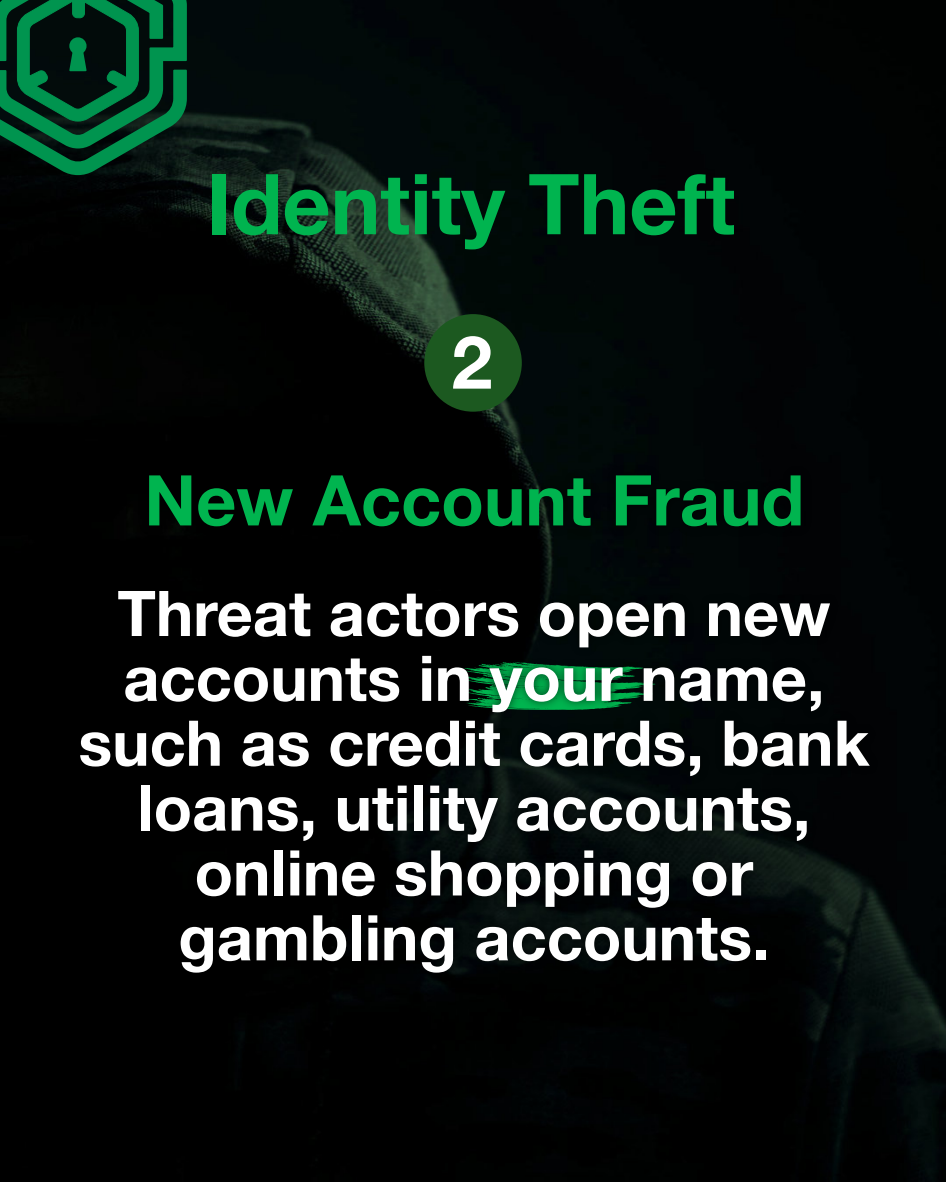
<style>
.page{position:relative;width:946px;height:1182px;background:#fff}
.page>*{position:absolute;margin:0;border:0;box-sizing:border-box;transform-origin:0 0}
.t1{font:700 84px "Helvetica Neue";color:#00b44f}
.t2{font:700 73.5px "Helvetica Neue";color:#fff}
.t3{font:700 70px "Helvetica Neue";color:#00b44f}
.t4{font:700 63px/64.8px "Helvetica Neue";color:#fff;text-align:center}
</style>
<div class="page">
<div style="left:0;top:0;width:945px;height:1181px;background:#000304"></div>
<div style="left:424px;top:314px;width:98px;height:97px;background:#1c5920;border-radius:50%"></div>
<svg style="left:0;top:0;width:188px;height:176px;background:#024628"></svg>
<div style="left:69px;top:37px;width:18px;height:18px;background:#00944f;border:2px solid #00944f;border-radius:50%"></div>
<div style="left:139px;top:465px;width:672px;height:71px;background:#000"></div>
<img style="left:72px;top:580px;width:806px;height:402px">
<h1 class="t1" style="left:206px;top:152px;width:530px">Identity Theft</h1>
<p class="t2" style="left:451px;top:317px;width:42px">2</p>
<p class="t3" style="left:144px;top:457px;width:661px">New Account Fraud</p>
<p class="t4" style="left:78px;top:579px;width:793px">Threat actors open new accounts in your name, such as credit cards, bank loans, utility accounts, online shopping or gambling accounts.</p>
</div>
